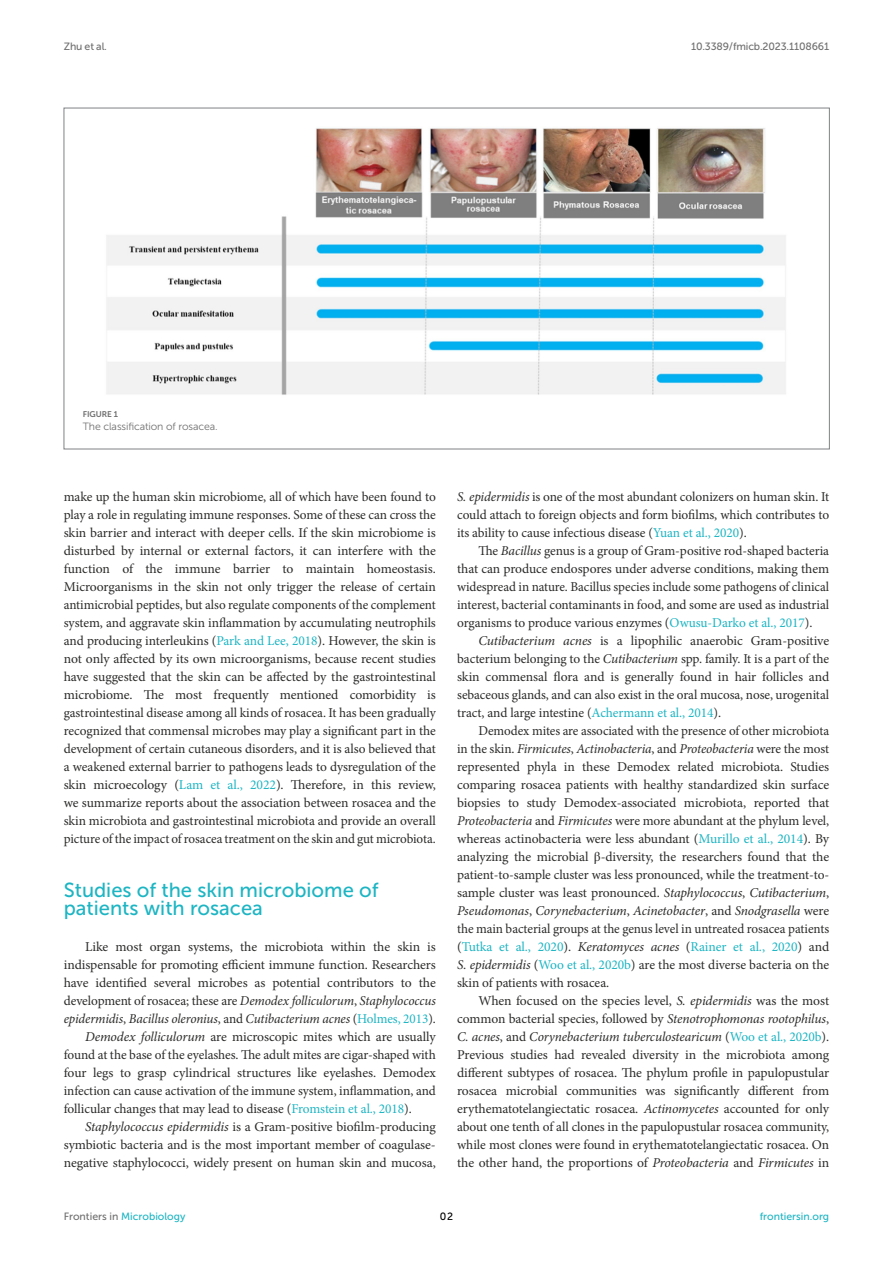
<style>
.page{position:relative;width:893px;height:1263px;background:#fff}
.page>*{position:absolute;margin:0;border:0;box-sizing:border-box;transform-origin:0 0}
.HEAD_1{font:20.25px/18px "Museo Sans 500";color:#1db5c3}
.TEXT{font:13.5px/18px "Minion Pro";letter-spacing:-.005em;color:#2b2b2a;text-align:justify}
.TEXT_FLUSH{font:13.5px/18px "Minion Pro";letter-spacing:-.005em;color:#2b2b2a;text-align:justify}
.t1{font:10.5px "Museo Sans 500";color:#1db5c3}
.t2{font:10.5px "Museo Sans 500";letter-spacing:-.015em;color:#706f70}
.FIG_LEG{font:10.5px "Museo Sans 300";letter-spacing:-.01em;color:#706f70}
.t3{font:10.5px "Museo Sans 500";color:#000}
.FIG_HD{font:8.25px "Museo Sans 700";letter-spacing:-.01em;color:#706f70}
.s1{color:#1db5c3}
.s2{font-style:italic}
.s3{font-family:"STIX General"}
.s4{color:#706f70}
</style>
<div class="page">
<img style="left:106px;top:128px;width:680px;height:267px">
<p class="t2" style="left:64px;top:41px;width:45px">Zhu et al.</p>
<p class="t2" style="left:691px;top:41px;width:140px">10.3389/fmicb.2023.1108661</p>
<p class="FIG_HD" style="left:83px;top:409px;width:37px">FIGURE 1</p>
<p class="FIG_LEG" style="left:83px;top:421px;width:136px">The classification of rosacea.</p>
<p class="TEXT" style="left:64px;top:488px;width:374px">make up the human skin microbiome, all of which have been found to play a role in regulating immune responses. Some of these can cross the skin barrier and interact with deeper cells. If the skin microbiome is disturbed by internal or external factors, it can interfere with the function of the immune barrier to maintain homeostasis.<br>Microorganisms in the skin not only trigger the release of certain antimicrobial peptides, but also regulate components of the complement system, and aggravate skin inflammation by accumulating neutrophils and producing interleukins (<span class="s1">Park and Lee, 2018</span>). However, the skin is not only affected by its own microorganisms, because recent studies have suggested that the skin can be affected by the gastrointestinal microbiome. The most frequently mentioned comorbidity is gastrointestinal disease among all kinds of rosacea. It has been gradually recognized that commensal microbes may play a significant part in the development of certain cutaneous disorders, and it is also believed that a weakened external barrier to pathogens leads to dysregulation of the skin microecology (<span class="s1">Lam et al., 2022</span>). Therefore, in this review, we summarize reports about the association between rosacea and the skin microbiota and gastrointestinal microbiota and provide an overall picture of the impact of rosacea treatment on the skin and gut microbiota.</p>
<p class="HEAD_1" style="left:64px;top:881px;width:316px">Studies of the skin microbiome of patients with rosacea</p>
<p class="TEXT_FLUSH" style="left:64px;top:938px;width:374px;text-indent:21px">Like most organ systems, the microbiota within the skin is indispensable for promoting efficient immune function. Researchers have identified several microbes as potential contributors to the development of rosacea; these are <span class="s2">Demodex folliculorum</span>, <span class="s2">Staphylococcus epidermidis</span>, <span class="s2">Bacillus oleronius</span>, and <span class="s2">Cutibacterium acnes</span> (<span class="s1">Holmes, 2013</span>).</p>
<p class="TEXT" style="left:64px;top:1028px;width:374px;text-indent:21px"><span class="s2">Demodex folliculorum</span> are microscopic mites which are usually found at the base of the eyelashes. The adult mites are cigar-shaped with four legs to grasp cylindrical structures like eyelashes. Demodex infection can cause activation of the immune system, inflammation, and follicular changes that may lead to disease (<span class="s1">Fromstein et al., 2018</span>).</p>
<p class="TEXT" style="left:64px;top:1118px;width:374px;text-indent:21px"><span class="s2">Staphylococcus epidermidis</span> is a Gram-positive biofilm-producing symbiotic bacteria and is the most important member of coagulase&shy;negative staphylococci, widely present on human skin and mucosa,</p>
<p class="TEXT" style="left:457px;top:488px;width:374px"><span class="s2">S. epidermidis</span> is one of the most abundant colonizers on human skin. It could attach to foreign objects and form biofilms, which contributes to its ability to cause infectious disease (<span class="s1">Yuan et al., 2020</span>).</p>
<p class="TEXT" style="left:457px;top:542px;width:374px;text-indent:21px">The <span class="s2">Bacillus</span> genus is a group of Gram-positive rod-shaped bacteria that can produce endospores under adverse conditions, making them widespread in nature. Bacillus species include some pathogens of clinical interest, bacterial contaminants in food, and some are used as industrial organisms to produce various enzymes (<span class="s1">Owusu-Darko et al., 2017</span>).</p>
<p class="TEXT" style="left:457px;top:632px;width:374px;text-indent:21px"><span class="s2">Cutibacterium acnes</span> is a lipophilic anaerobic Gram-positive bacterium belonging to the <span class="s2">Cutibacterium</span> spp. family. It is a part of the skin commensal flora and is generally found in hair follicles and sebaceous glands, and can also exist in the oral mucosa, nose, urogenital tract, and large intestine (<span class="s1">Achermann et al., 2014</span>).</p>
<p class="TEXT" style="left:457px;top:722px;width:374px;text-indent:21px">Demodex mites are associated with the presence of other microbiota in the skin. <span class="s2">Firmicutes</span>, <span class="s2">Actinobacteria</span>, and <span class="s2">Proteobacteria</span> were the most represented phyla in these Demodex related microbiota. Studies comparing rosacea patients with healthy standardized skin surface biopsies to study Demodex-associated microbiota, reported that <span class="s2">Proteobacteria</span> and <span class="s2">Firmicutes</span> were more abundant at the phylum level, whereas actinobacteria were less abundant (<span class="s1">Murillo et al., 2014</span>). By analyzing the microbial <span class="s3">β</span>-diversity, the researchers found that the patient-to-sample cluster was less pronounced, while the treatment-to&shy;sample cluster was least pronounced. <span class="s2">Staphylococcus</span>, <span class="s2">Cutibacterium</span>, <span class="s2">Pseudomonas</span>, <span class="s2">Corynebacterium</span>, <span class="s2">Acinetobacter</span>, and <span class="s2">Snodgrasella</span> were the main bacterial groups at the genus level in untreated rosacea patients (<span class="s1">Tutka et al., 2020</span>). <span class="s2">Keratomyces acnes</span> (<span class="s1">Rainer et al., 2020</span>) and <span class="s2">S. epidermidis</span> (<span class="s1">Woo et al., 2020b</span>) are the most diverse bacteria on the skin of patients with rosacea.</p>
<p class="TEXT" style="left:457px;top:992px;width:374px;text-indent:21px">When focused on the species level, <span class="s2">S. epidermidis</span> was the most common bacterial species, followed by <span class="s2">Stenotrophomonas rootophilus</span>, <span class="s2">C. acnes</span>, and <span class="s2">Corynebacterium tuberculostearicum</span> (<span class="s1">Woo et al., 2020b</span>).<br>Previous studies had revealed diversity in the microbiota among different subtypes of rosacea. The phylum profile in papulopustular rosacea microbial communities was significantly different from erythematotelangiectatic rosacea. <span class="s2">Actinomycetes</span> accounted for only about one tenth of all clones in the papulopustular rosacea community, while most clones were found in erythematotelangiectatic rosacea. On the other hand, the proportions of <span class="s2">Proteobacteria</span> and <span class="s2">Firmicutes</span> in</p>
<p class="t1" style="left:64px;top:1211px;width:123px"><span class="s4">Frontiers in</span> Microbiology</p>
<p class="t3" style="left:440px;top:1211px;width:15px">02</p>
<p class="t1" style="left:760px;top:1211px;width:71px">frontiersin.org</p>
</div>
